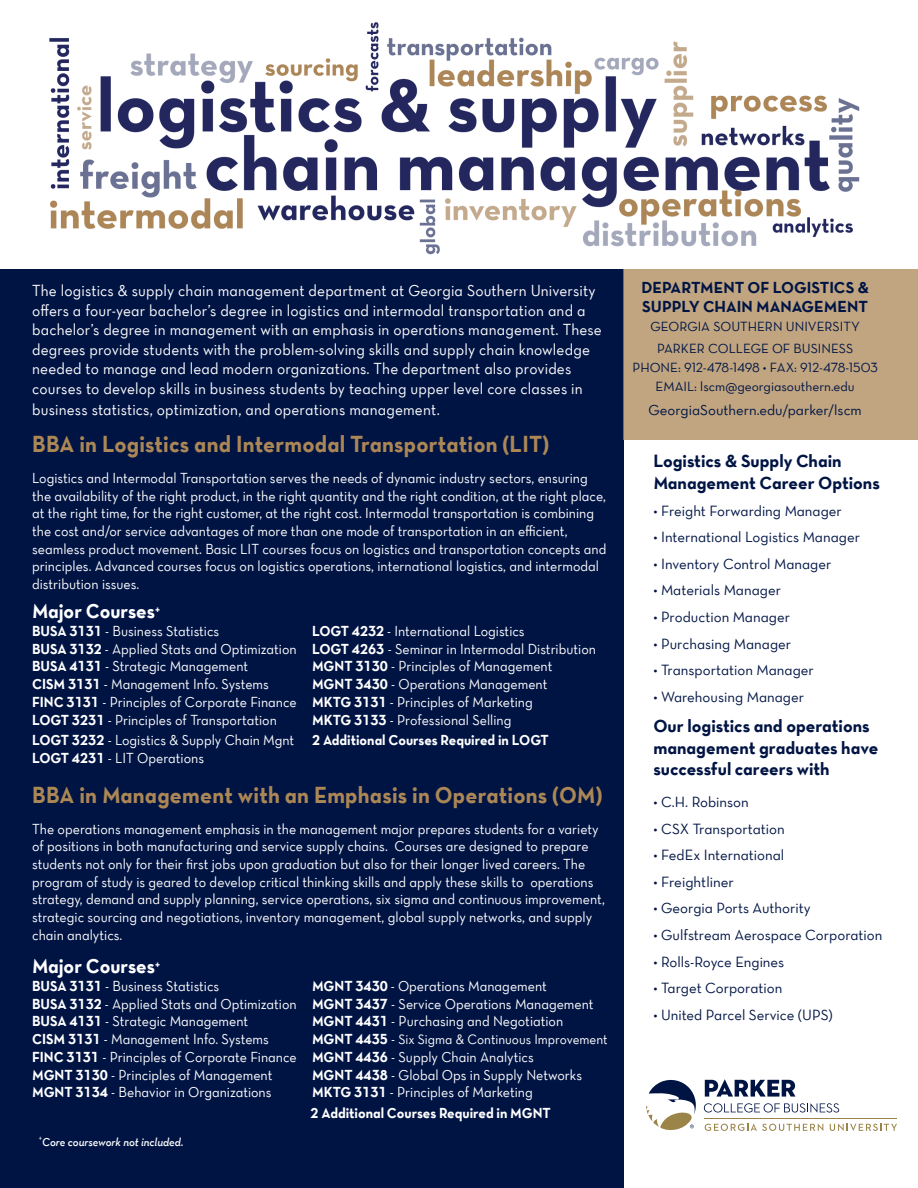
<style>
.page{position:relative;width:918px;height:1188px;background:#fff}
.page>*{position:absolute;margin:0;border:0;box-sizing:border-box;transform-origin:0 0}
.t1{font:23.55px "Neutra Text TF Bold Alt";letter-spacing:.01em;color:#ac8756;scale:.95 1}
.t2{font:20.55px "Neutra Text TF Bold Alt";color:#fff;scale:.95 1}
.t3{font:18px/21.6px "Neutra Text TF Bold Alt";color:#001444}
.t4{font:16.2px/19.5px "Neutra Text Book Alt";letter-spacing:.01em;color:#fff;scale:.95 1}
.t5{font:16.2px/18.9px "Neutra Text TF Bold Alt";color:#001444}
.t6{font:15px "Neutra Text Book Alt";color:#001444}
.t7{font:14.85px "Neutra Text Book Alt";color:#001444}
.t8{font:14.7px/17.7px "Neutra Text Book Alt";color:#fff;scale:.95 1}
.t9{font:14.7px/20.5px "Neutra Text TF Bold Alt";color:#fff;scale:.95 1}
.t10{font:13.95px "Neutra Text Book Alt";color:#fff;scale:.95 1}
.t11{font:13.5px "Neutra Text Book Alt";color:#001444}
.t12{font:italic 600 11.85px "Neutra Text";color:#fff;scale:.95 1}
.s1{font-family:"Neutra Text TF Bold Alt"}
.s2{font-family:"Neutra Text Book Alt"}
.s3{font-family:"Neutra Text TF Bold Alt";font-size:14.7px}
.s4{font-size:14.7px}
</style>
<div class="page">
<div style="left:0;top:267px;width:623px;height:921px;background:#001444"></div>
<div style="left:623px;top:267px;width:295px;height:173px;background:#c0a580"></div>
<div style="left:0;top:261px;width:918px;height:8px;background:#fff"></div>
<img style="left:49px;top:22px;width:811px;height:233px">
<svg style="left:646px;top:1079px;width:50px;height:51px"></svg>
<svg style="left:705px;top:1079px;width:91px;height:18px"></svg>
<svg style="left:704px;top:1103px;width:135px;height:10px"></svg>
<svg style="left:705px;top:1124px;width:118px;height:7px"></svg>
<svg style="left:830px;top:1124px;width:67px;height:7px"></svg>
<hr style="left:705px;top:1118px;width:192px;height:1px;background:#9a8448">
<p class="t4" style="left:32px;top:281px;width:601px">The logistics &amp; supply chain management department at Georgia Southern University offers a four-year bachelor’s degree in logistics and intermodal transportation and a bachelor’s degree in management with an emphasis in operations management. These degrees provide students with the problem-solving skills and supply chain knowledge needed to manage and lead modern organizations. The department also provides courses to develop skills in business students by teaching upper level core classes in</p>
<p class="t4" style="left:32px;top:399px;width:431px">business statistics, optimization, and operations management.</p>
<p class="t1" style="left:32px;top:429px;width:546px">BBA in Logistics and Intermodal Transportation (LIT)</p>
<p class="t8" style="left:32px;top:469px;width:606px">Logistics and Intermodal Transportation serves the needs of dynamic industry sectors, ensuring the availability of the right product, in the right quantity and the right condition, at the right place, at the right time, for the right customer, at the right cost. Intermodal transportation is combining the cost and/or service advantages of more than one mode of transportation in an efficient, seamless product movement. Basic LIT courses focus on logistics and transportation concepts and principles. Advanced courses focus on logistics operations, international logistics, and intermodal distribution issues.</p>
<p class="t2" style="left:32px;top:599px;width:137px">Major Courses<sup>+</sup></p>
<p class="t8" style="left:32px;top:622px;width:199px"><span class="s1">BUSA 3131</span> - Business Statistics</p>
<p class="t8" style="left:32px;top:622px;width:595px;text-indent:280px"><span class="s1">LOGT 4232</span> - International Logistics<br><span class="s1">BUSA 3132</span> - Applied Stats and Optimization <span class="s1">LOGT 4263</span> - Seminar in Intermodal Distribution<br><span class="s1">BUSA 4131</span> - Strategic Management</p>
<p class="t8" style="left:312px;top:657px;width:254px"><span class="s1">MGNT 3130</span> - Principles of Management</p>
<p class="t8" style="left:32px;top:675px;width:251px"><span class="s1">CISM 3131</span> - Management Info. Systems</p>
<p class="t8" style="left:32px;top:675px;width:544px;text-indent:280px"><span class="s1">MGNT 3430</span> - Operations Management<br><span class="s1">FINC 3131</span> - Principles of Corporate Finance <span class="s1">MKTG 3131</span> - Principles of Marketing<br><span class="s1">LOGT 3231</span> - Principles of Transportation</p>
<p class="t9" style="left:32px;top:709px;width:545px;text-indent:280px">MKTG 3133 <span class="s2">- Professional Selling<br></span>LOGT 3232 <span class="s2">- Logistics &amp; Supply Chain Mgnt</span> 2 Additional Courses Required in LOGT</p>
<p class="t8" style="left:32px;top:749px;width:183px"><span class="s1">LOGT 4231</span> - LIT Operations</p>
<p class="t1" style="left:32px;top:780px;width:602px">BBA in Management with an Emphasis in Operations (OM)</p>
<p class="t8" style="left:32px;top:819px;width:604px">The operations management emphasis in the management major prepares students for a variety of positions in both manufacturing and service supply chains. Courses are designed to prepare students not only for their first jobs upon graduation but also for their longer lived careers. The program of study is geared to develop critical thinking skills and apply these skills to operations strategy, demand and supply planning, service operations, six sigma and continuous improvement, strategic sourcing and negotiations, inventory management, global supply networks, and supply chain analytics.</p>
<p class="t2" style="left:32px;top:954px;width:137px">Major Courses<sup>+</sup></p>
<p class="t8" style="left:32px;top:977px;width:199px"><span class="s1">BUSA 3131</span> - Business Statistics</p>
<p class="t8" style="left:32px;top:977px;width:593px;text-indent:280px"><span class="s1">MGNT 3430</span> - Operations Management<br><span class="s1">BUSA 3132</span> - Applied Stats and Optimization <span class="s1">MGNT 3437</span> - Service Operations Management<br><span class="s1">BUSA 4131</span> - Strategic Management</p>
<p class="t8" style="left:312px;top:1012px;width:266px"><span class="s1">MGNT 4431</span> - Purchasing and Negotiation</p>
<p class="t8" style="left:32px;top:1030px;width:251px"><span class="s1">CISM 3131</span> - Management Info. Systems</p>
<p class="t10" style="left:312px;top:1031px;width:313px"><span class="s3">MGNT 4435</span> <span class="s4">-</span> Six Sigma &amp; Continuous Improvement</p>
<p class="t8" style="left:32px;top:1048px;width:530px"><span class="s1">FINC 3131</span> - Principles of Corporate Finance <span class="s1">MGNT 4436</span> - Supply Chain Analytics<br><span class="s1">MGNT 3130</span> - Principles of Management</p>
<p class="t8" style="left:312px;top:1065px;width:286px"><span class="s1">MGNT 4438</span> - Global Ops in Supply Networks</p>
<p class="t8" style="left:32px;top:1083px;width:254px"><span class="s1">MGNT 3134</span> - Behavior in Organizations</p>
<p class="t9" style="left:311px;top:1082px;width:254px">MKTG 3131 <span class="s2">- Principles of Marketing<br></span>2 Additional Courses Required in MGNT</p>
<p class="t12" style="left:39px;top:1134px;width:154px"><sup>+</sup>Core coursework not included.</p>
<p class="t5" style="left:641px;top:278px;width:229px">DEPARTMENT OF LOGISTICS &amp;<br>SUPPLY CHAIN MANAGEMENT</p>
<p class="t11" style="left:651px;top:318px;width:211px">GEORGIA SOUTHERN UNIVERSITY</p>
<p class="t11" style="left:657px;top:340px;width:198px">PARKER COLLEGE OF BUSINESS</p>
<p class="t11" style="left:632px;top:359px;width:247px">PHONE: 912-478-1498 • FAX: 912-478-1503</p>
<p class="t11" style="left:656px;top:378px;width:201px">EMAIL: lscm@georgiasouthern.edu</p>
<p class="t7" style="left:648px;top:401px;width:215px">GeorgiaSouthern.edu/parker/lscm</p>
<p class="t3" style="left:653px;top:450px;width:228px">Logistics &amp; Supply Chain<br>Management Career Options</p>
<p class="t6" style="left:653px;top:501px;width:190px">• Freight Forwarding Manager</p>
<p class="t6" style="left:653px;top:528px;width:208px">• International Logistics Manager</p>
<p class="t6" style="left:653px;top:555px;width:180px">• Inventory Control Manager</p>
<p class="t6" style="left:653px;top:581px;width:129px">• Materials Manager</p>
<p class="t6" style="left:653px;top:608px;width:138px">• Production Manager</p>
<p class="t6" style="left:653px;top:635px;width:139px">• Purchasing Manager</p>
<p class="t6" style="left:653px;top:661px;width:162px">• Transportation Manager</p>
<p class="t6" style="left:653px;top:688px;width:152px">• Warehousing Manager</p>
<p class="t3" style="left:653px;top:715px;width:226px">Our logistics and operations management graduates have successful careers with</p>
<p class="t6" style="left:653px;top:793px;width:97px">• C.H. Robinson</p>
<p class="t6" style="left:653px;top:819px;width:133px">• CSX Transportation</p>
<p class="t6" style="left:653px;top:846px;width:132px">• FedEx International</p>
<p class="t6" style="left:653px;top:873px;width:82px">• Freightliner</p>
<p class="t6" style="left:653px;top:899px;width:159px">• Georgia Ports Authority</p>
<p class="t6" style="left:653px;top:926px;width:231px">• Gulfstream Aerospace Corporation</p>
<p class="t6" style="left:653px;top:953px;width:133px">• Rolls-Royce Engines</p>
<p class="t6" style="left:653px;top:979px;width:131px">• Target Corporation</p>
<p class="t6" style="left:653px;top:1006px;width:181px">• United Parcel Service (UPS)</p>
</div>
